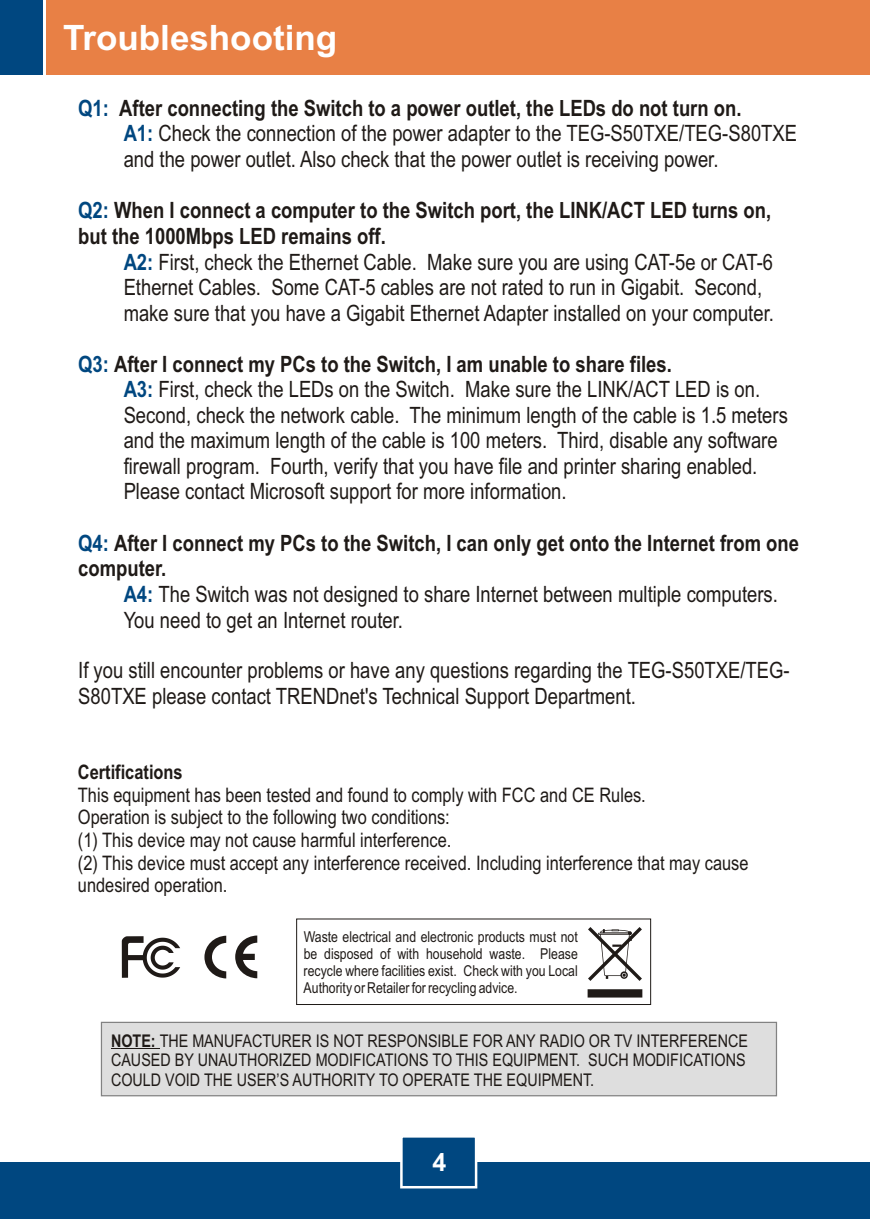
<style>
.page{position:relative;width:870px;height:1219px;background:#fff}
.page>*{position:absolute;margin:0;border:0;box-sizing:border-box;transform-origin:0 0}
.t1{font:700 35px "Arial";color:#fff}
.t2{font:700 25px "Arial";color:#fff}
.t3{font:22.5px/25.5px "Arial Narrow";color:#1f1a17}
.t4{font:700 22.5px "Arial Narrow";color:#1f1a17}
.t5{font:700 22.5px "Arial Narrow";color:#004780}
.t6{font:20px/22.8px "Arial Narrow";color:#1f1a17}
.t7{font:700 20px "Arial Narrow";color:#1f1a17}
.t8{font:17.5px/19.8px "Arial Narrow";color:#1f1a17}
.t9{font:15px/17px "Arial Narrow";color:#1f1a17;text-align:justify}
.s1{font-weight:700;color:#004780}
.s2{color:#004780}
.s3{font-weight:700}
</style>
<div class="page">
<div style="left:0;top:1162px;width:870px;height:57px;background:#004780"></div>
<div style="left:46px;top:0;width:824px;height:75px;background:#e88045"></div>
<div style="left:0;top:0;width:43px;height:75px;background:#004780"></div>
<svg style="left:122px;top:936px;width:58px;height:42px"></svg>
<svg style="left:204px;top:936px;width:22px;height:42px"></svg>
<svg style="left:235px;top:935px;width:22px;height:43px"></svg>
<div style="left:100px;top:1021px;width:678px;height:76px;background:#dedede"></div>
<hr style="left:111px;top:1048px;width:49px;height:1px;background:#1f1a17">
<svg style="left:400px;top:1137px;width:78px;height:52px"></svg>
<svg style="left:588px;top:927px;width:54px;height:54px"></svg>
<svg style="left:598px;top:929px;width:34px;height:50px"></svg>
<div style="left:588px;top:989px;width:54px;height:8px;background:#1f1a17"></div>
<div style="left:296px;top:919px;width:355px;height:86px;border:1px solid #1f1a17"></div>
<h1 class="t1" style="left:63px;top:25px;width:276px">Troubleshooting</h1>
<p class="t5" style="left:78px;top:100px;width:32px">Q1:</p>
<p class="t4" style="left:119px;top:100px;width:624px">After connecting the Switch to a power outlet, the LEDs do not turn on.</p>
<p class="t3" style="left:124px;top:148px;width:596px">and the power outlet. Also check that the power outlet is receiving power.</p>
<p class="t3" style="left:124px;top:123px;width:675px"><span class="s1">A1:</span> Check the connection of the power adapter to the TEG-S50TXE/TEG-S80TXE</p>
<p class="t4" style="left:78px;top:202px;width:695px"><span class="s2">Q2:</span> When I connect a computer to the Switch port, the LINK/ACT LED turns on,</p>
<p class="t3" style="left:124px;top:251px;width:651px"><span class="s1">A2:</span> First, check the Ethernet Cable. Make sure you are using CAT-5e or CAT-6</p>
<p class="t4" style="left:78px;top:228px;width:309px">but the 1000Mbps LED remains off.</p>
<p class="t3" style="left:124px;top:276px;width:652px">Ethernet Cables. Some CAT-5 cables are not rated to run in Gigabit. Second, make sure that you have a Gigabit Ethernet Adapter installed on your computer.</p>
<p class="t3" style="left:124px;top:353px;width:638px;text-indent:-45px"><span class="s1">Q3:</span> <span class="s3">After I connect my PCs to the Switch, I am unable to share files.<br></span><span class="s1">A3:</span> First, check the LEDs on the Switch. Make sure the LINK/ACT LED is on.</p>
<p class="t3" style="left:124px;top:404px;width:666px">Second, check the network cable. The minimum length of the cable is 1.5 meters and the maximum length of the cable is 100 meters. Third, disable any software firewall program. Fourth, verify that you have file and printer sharing enabled.<br>Please contact Microsoft support for more information.</p>
<p class="t4" style="left:78px;top:534px;width:722px"><span class="s2">Q4:</span> After I connect my PCs to the Switch, I can only get onto the Internet from one</p>
<p class="t3" style="left:124px;top:583px;width:656px"><span class="s1">A4:</span> The Switch was not designed to share Internet between multiple computers.</p>
<p class="t4" style="left:78px;top:560px;width:90px">computer.</p>
<p class="t3" style="left:124px;top:609px;width:281px">You need to get an Internet router.</p>
<p class="t3" style="left:78px;top:660px;width:713px">If you still encounter problems or have any questions regarding the TEG-S50TXE/TEG-<br>S80TXE please contact TRENDnet's Technical Support Department.</p>
<p class="t7" style="left:78px;top:765px;width:106px">Certifications</p>
<p class="t6" style="left:78px;top:785px;width:672px">This equipment has been tested and found to comply with FCC and CE Rules.<br>Operation is subject to the following two conditions:<br>(1) This device may not cause harmful interference.<br>(2) This device must accept any interference received. Including interference that may cause undesired operation.</p>
<p class="t9" style="left:304px;top:929px;width:276px">Waste electrical and electronic products must not be disposed of with household waste. Please recycle where facilities exist. Check with you Local Authority or Retailer for recycling advice.</p>
<p class="t8" style="left:111px;top:1032px;width:639px"><span class="s3">NOTE:</span> THE MANUFACTURER IS NOT RESPONSIBLE FOR ANY RADIO OR TV INTERFERENCE<br>CAUSED BY UNAUTHORIZED MODIFICATIONS TO THIS EQUIPMENT. SUCH MODIFICATIONS<br>COULD VOID THE USER’S AUTHORITY TO OPERATE THE EQUIPMENT.</p>
<p class="t2" style="left:432px;top:1152px;width:15px">4</p>
</div>
